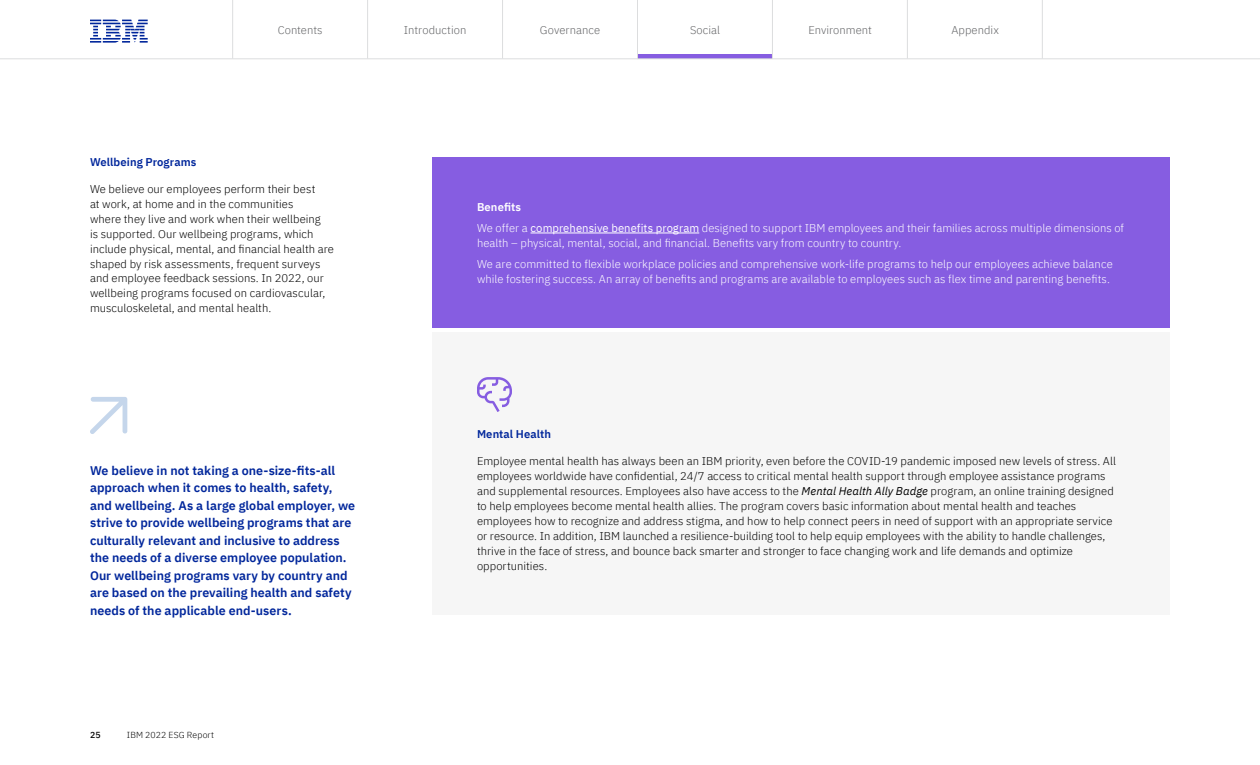
<style>
.page{position:relative;width:1260px;height:765px;background:#fff}
.page>*{position:absolute;margin:0;border:0;box-sizing:border-box;transform-origin:0 0}
.t1{font:600 12.5px/17.5px "IBM Plex Sans";color:#00269b}
.t2{font:300 11.25px/15px "IBM Plex Sans";letter-spacing:.005em;color:#000}
.t3{font:300 11.25px/15px "IBM Plex Sans";letter-spacing:.005em;color:#fff}
.t4{font:300 11.25px "IBM Plex Sans";letter-spacing:.005em;color:#636466}
.t5{font:600 11.25px "IBM Plex Sans";letter-spacing:.005em;color:#00269b}
.t6{font:600 11.25px "IBM Plex Sans";letter-spacing:.015em;color:#fff}
.t7{font:300 8.75px "IBM Plex Sans";letter-spacing:.015em;color:#000}
.t8{font:500 8.75px "IBM Plex Sans";color:#000}
.s1{font-weight:400}
.s2{font-weight:400;font-style:italic}
</style>
<div class="page">
<div style="left:432px;top:332px;width:738px;height:283px;background:#f6f6f6"></div>
<svg style="left:477px;top:377px;width:35px;height:35px"></svg>
<div style="left:432px;top:158px;width:738px;height:170px;background:#865de1"></div>
<hr style="left:531px;top:233px;width:168px;height:1px;background:#fff">
<svg style="left:90px;top:397px;width:37px;height:37px"></svg>
<hr style="left:638px;top:54px;width:134px;height:4px;background:#865de1">
<svg style="left:90px;top:20px;width:58px;height:23px"></svg>
<hr style="left:0;top:58px;width:1260px;height:1px;background:#dcddde">
<hr style="left:1042px;top:0;width:1px;height:58px;background:#dcddde">
<hr style="left:907px;top:0;width:1px;height:58px;background:#dcddde">
<hr style="left:772px;top:0;width:1px;height:59px;background:#dcddde">
<hr style="left:637px;top:0;width:1px;height:59px;background:#dcddde">
<hr style="left:502px;top:0;width:1px;height:58px;background:#dcddde">
<hr style="left:367px;top:0;width:1px;height:58px;background:#dcddde">
<hr style="left:232px;top:0;width:1px;height:58px;background:#dcddde">
<p class="t4" style="left:278px;top:21px;width:46px">Contents</p>
<p class="t4" style="left:404px;top:21px;width:64px">Introduction</p>
<p class="t4" style="left:540px;top:21px;width:62px">Governance</p>
<p class="t4" style="left:690px;top:21px;width:32px">Social</p>
<p class="t4" style="left:808px;top:21px;width:65px">Environment</p>
<p class="t4" style="left:951px;top:21px;width:49px">Appendix</p>
<h2 class="t5" style="left:90px;top:153px;width:108px">Wellbeing Programs</h2>
<p class="t2" style="left:90px;top:180px;width:246px">We believe our employees perform their best<br>at work, at home and in the communities<br>where they live and work when their wellbeing<br>is supported. Our wellbeing programs, which include physical, mental, and financial health are shaped by risk assessments, frequent surveys and employee feedback sessions. In 2022, our wellbeing programs focused on cardiovascular, musculoskeletal, and mental health.</p>
<p class="t1" style="left:90px;top:460px;width:267px">We believe in not taking a one-size-fits-all approach when it comes to health, safety, and wellbeing. As a large global employer, we strive to provide wellbeing programs that are culturally relevant and inclusive to address the needs of a diverse employee population.<br>Our wellbeing programs vary by country and are based on the prevailing health and safety needs of the applicable end-users.</p>
<p class="t8" style="left:90px;top:728px;width:12px">25</p>
<p class="t7" style="left:127px;top:728px;width:89px">IBM 2022 ESG Report</p>
<p class="t6" style="left:477px;top:198px;width:46px">Benefits</p>
<p class="t3" style="left:477px;top:219px;width:649px">We offer a <span class="s1">comprehensive benefits program</span> designed to support IBM employees and their families across multiple dimensions of health – physical, mental, social, and financial. Benefits vary from country to country.</p>
<p class="t3" style="left:477px;top:255px;width:637px">We are committed to flexible workplace policies and comprehensive work-life programs to help our employees achieve balance while fostering success. An array of benefits and programs are available to employees such as flex time and parenting benefits.</p>
<p class="t5" style="left:477px;top:426px;width:75px">Mental Health</p>
<p class="t2" style="left:477px;top:452px;width:641px">Employee mental health has always been an IBM priority, even before the COVID-19 pandemic imposed new levels of stress. All employees worldwide have confidential, 24/7 access to critical mental health support through employee assistance programs and supplemental resources. Employees also have access to the <span class="s2">Mental Health Ally Badge</span> program, an online training designed to help employees become mental health allies. The program covers basic information about mental health and teaches employees how to recognize and address stigma, and how to help connect peers in need of support with an appropriate service or resource. In addition, IBM launched a resilience-building tool to help equip employees with the ability to handle challenges, thrive in the face of stress, and bounce back smarter and stronger to face changing work and life demands and optimize opportunities.</p>
</div>
